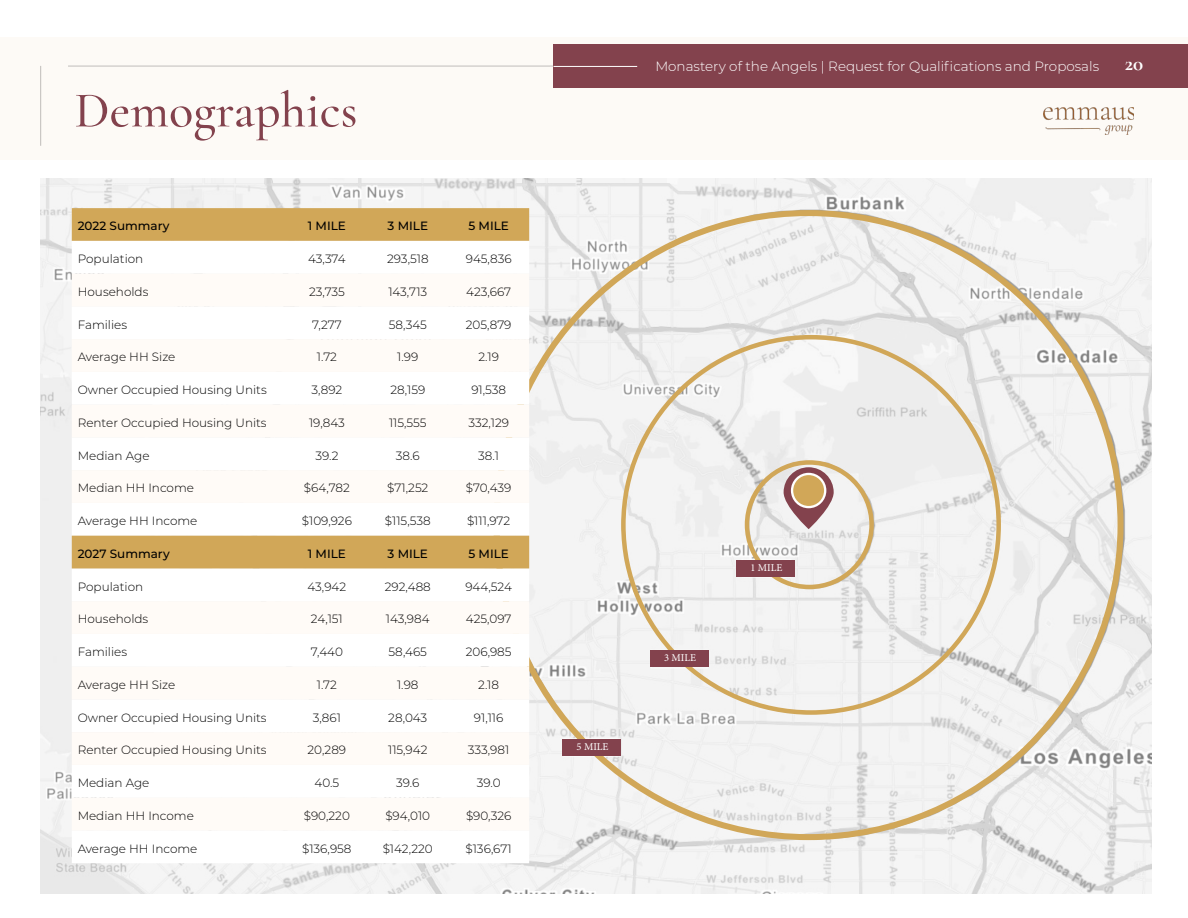
<style>
.page{position:relative;width:1188px;height:918px;background:#fff}
.page>*{position:absolute;margin:0;border:0;box-sizing:border-box;transform-origin:0 0}
.t1{font:500 50.4px "Cormorant Garamond";color:#83424d}
.t2{font:300 13.5px "Montserrat";color:#fff}
.t3{font:300 12px "Montserrat";color:#000}
.t4{font:500 12px "Montserrat";color:#000}
.t5{font:10.5px "Minion Pro";color:#fff}
.s1{font-family:"Cormorant Garamond";font-weight:700;font-size:21px}
</style>
<div class="page">
<div style="left:0;top:38px;width:1188px;height:122px;background:#fdfaf6"></div>
<hr style="left:68px;top:66px;width:486px;height:1px;background:#4e4d4d">
<hr style="left:40px;top:66px;width:1px;height:80px;background:#4e4d4d">
<img style="left:1043px;top:108px;width:91px;height:26px">
<div style="left:554px;top:45px;width:634px;height:43px;background:#83424d"></div>
<hr style="left:554px;top:66px;width:83px;height:1px;background:#fff">
<img style="left:40px;top:178px;width:1111px;height:715px">
<svg style="left:784px;top:467px;width:50px;height:62px;fill:#83424d"></svg>
<div style="left:792px;top:474px;width:33px;height:33px;background:#d1a758;border-radius:50%"></div>
<div style="left:791px;top:473px;width:35px;height:35px;border:2px solid #fff;border-radius:50%"></div>
<div style="left:72px;top:208px;width:457px;height:33px;background:#d1a758"></div>
<svg style="left:72px;top:241px;width:457px;height:622px"></svg>
<svg style="left:72px;top:274px;width:457px;height:32px"></svg>
<svg style="left:72px;top:339px;width:457px;height:33px"></svg>
<svg style="left:72px;top:405px;width:457px;height:32px"></svg>
<svg style="left:72px;top:470px;width:457px;height:33px"></svg>
<div style="left:72px;top:536px;width:457px;height:32px;background:#d1a758"></div>
<svg style="left:72px;top:601px;width:457px;height:33px"></svg>
<svg style="left:72px;top:667px;width:457px;height:32px"></svg>
<svg style="left:72px;top:732px;width:457px;height:33px"></svg>
<svg style="left:72px;top:798px;width:457px;height:32px"></svg>
<div style="left:745px;top:460px;width:129px;height:129px;border:4px solid #d1a758;border-radius:50%"></div>
<div style="left:737px;top:561px;width:58px;height:16px;background:#83424d"></div>
<div style="left:650px;top:650px;width:58px;height:17px;background:#83424d"></div>
<div style="left:563px;top:739px;width:58px;height:16px;background:#83424d"></div>
<h1 class="t1" style="left:75px;top:80px;width:285px">Demographics</h1>
<p class="t4" style="left:78px;top:218px;width:93px">2022 Summary</p>
<p class="t4" style="left:308px;top:218px;width:40px">1 MILE</p>
<p class="t4" style="left:388px;top:218px;width:42px">3 MILE</p>
<p class="t4" style="left:469px;top:218px;width:42px">5 MILE</p>
<p class="t3" style="left:78px;top:251px;width:67px">Population</p>
<p class="t3" style="left:308px;top:251px;width:39px">43,374</p>
<p class="t3" style="left:387px;top:251px;width:43px">293,518</p>
<p class="t3" style="left:466px;top:251px;width:47px">945,836</p>
<p class="t3" style="left:78px;top:283px;width:72px">Households</p>
<p class="t3" style="left:309px;top:283px;width:37px">23,735</p>
<p class="t3" style="left:388px;top:283px;width:40px">143,713</p>
<p class="t3" style="left:466px;top:283px;width:46px">423,667</p>
<p class="t3" style="left:78px;top:316px;width:51px">Families</p>
<p class="t3" style="left:312px;top:316px;width:31px">7,277</p>
<p class="t3" style="left:389px;top:316px;width:40px">58,345</p>
<p class="t3" style="left:466px;top:316px;width:47px">205,879</p>
<p class="t3" style="left:78px;top:349px;width:99px">Average HH Size</p>
<p class="t3" style="left:317px;top:349px;width:22px">1.72</p>
<p class="t3" style="left:397px;top:349px;width:23px">1.99</p>
<p class="t3" style="left:478px;top:349px;width:22px">2.19</p>
<p class="t3" style="left:78px;top:382px;width:191px">Owner Occupied Housing Units</p>
<p class="t3" style="left:312px;top:382px;width:32px">3,892</p>
<p class="t3" style="left:390px;top:382px;width:36px">28,159</p>
<p class="t3" style="left:471px;top:382px;width:36px">91,538</p>
<p class="t3" style="left:78px;top:414px;width:190px">Renter Occupied Housing Units</p>
<p class="t3" style="left:309px;top:414px;width:37px">19,843</p>
<p class="t3" style="left:389px;top:414px;width:39px">115,555</p>
<p class="t3" style="left:468px;top:414px;width:42px">332,129</p>
<p class="t3" style="left:78px;top:447px;width:73px">Median Age</p>
<p class="t3" style="left:315px;top:447px;width:25px">39.2</p>
<p class="t3" style="left:396px;top:447px;width:25px">38.6</p>
<p class="t3" style="left:478px;top:447px;width:22px">38.1</p>
<p class="t3" style="left:78px;top:480px;width:118px">Median HH Income</p>
<p class="t3" style="left:304px;top:480px;width:47px">$64,782</p>
<p class="t3" style="left:387px;top:480px;width:43px">$71,252</p>
<p class="t3" style="left:466px;top:480px;width:47px">$70,439</p>
<p class="t3" style="left:78px;top:513px;width:121px">Average HH Income</p>
<p class="t3" style="left:302px;top:513px;width:51px">$109,926</p>
<p class="t3" style="left:385px;top:513px;width:47px">$115,538</p>
<p class="t3" style="left:467px;top:513px;width:45px">$111,972</p>
<p class="t4" style="left:78px;top:545px;width:94px">2027 Summary</p>
<p class="t4" style="left:308px;top:545px;width:40px">1 MILE</p>
<p class="t4" style="left:388px;top:545px;width:42px">3 MILE</p>
<p class="t4" style="left:468px;top:545px;width:42px">5 MILE</p>
<p class="t3" style="left:78px;top:578px;width:67px">Population</p>
<p class="t3" style="left:308px;top:578px;width:40px">43,942</p>
<p class="t3" style="left:385px;top:578px;width:48px">292,488</p>
<p class="t3" style="left:465px;top:578px;width:48px">944,524</p>
<p class="t3" style="left:78px;top:611px;width:72px">Households</p>
<p class="t3" style="left:311px;top:611px;width:33px">24,151</p>
<p class="t3" style="left:386px;top:611px;width:45px">143,984</p>
<p class="t3" style="left:466px;top:611px;width:47px">425,097</p>
<p class="t3" style="left:78px;top:644px;width:51px">Families</p>
<p class="t3" style="left:311px;top:644px;width:34px">7,440</p>
<p class="t3" style="left:389px;top:644px;width:40px">58,465</p>
<p class="t3" style="left:466px;top:644px;width:47px">206,985</p>
<p class="t3" style="left:78px;top:677px;width:99px">Average HH Size</p>
<p class="t3" style="left:317px;top:677px;width:22px">1.72</p>
<p class="t3" style="left:397px;top:677px;width:23px">1.98</p>
<p class="t3" style="left:478px;top:677px;width:22px">2.18</p>
<p class="t3" style="left:78px;top:709px;width:191px">Owner Occupied Housing Units</p>
<p class="t3" style="left:313px;top:709px;width:30px">3,861</p>
<p class="t3" style="left:388px;top:709px;width:40px">28,043</p>
<p class="t3" style="left:474px;top:709px;width:31px">91,116</p>
<p class="t3" style="left:78px;top:742px;width:190px">Renter Occupied Housing Units</p>
<p class="t3" style="left:308px;top:742px;width:40px">20,289</p>
<p class="t3" style="left:388px;top:742px;width:41px">115,942</p>
<p class="t3" style="left:468px;top:742px;width:43px">333,981</p>
<p class="t3" style="left:78px;top:775px;width:73px">Median Age</p>
<p class="t3" style="left:315px;top:775px;width:26px">40.5</p>
<p class="t3" style="left:396px;top:775px;width:25px">39.6</p>
<p class="t3" style="left:477px;top:775px;width:25px">39.0</p>
<p class="t3" style="left:78px;top:808px;width:118px">Median HH Income</p>
<p class="t3" style="left:304px;top:808px;width:48px">$90,220</p>
<p class="t3" style="left:385px;top:808px;width:46px">$94,010</p>
<p class="t3" style="left:466px;top:808px;width:47px">$90,326</p>
<p class="t3" style="left:78px;top:840px;width:121px">Average HH Income</p>
<p class="t3" style="left:302px;top:840px;width:51px">$136,958</p>
<p class="t3" style="left:383px;top:840px;width:51px">$142,220</p>
<p class="t3" style="left:466px;top:840px;width:48px">$136,671</p>
<p class="t2" style="left:655px;top:57px;width:489px">Monastery of the Angels | Request for Qualifications and Proposals <span class="s1">20</span></p>
<p class="t5" style="left:577px;top:739px;width:33px">5 MILE</p>
<p class="t5" style="left:664px;top:650px;width:33px">3 MILE</p>
<p class="t5" style="left:750px;top:561px;width:33px">1 MILE</p>
</div>
